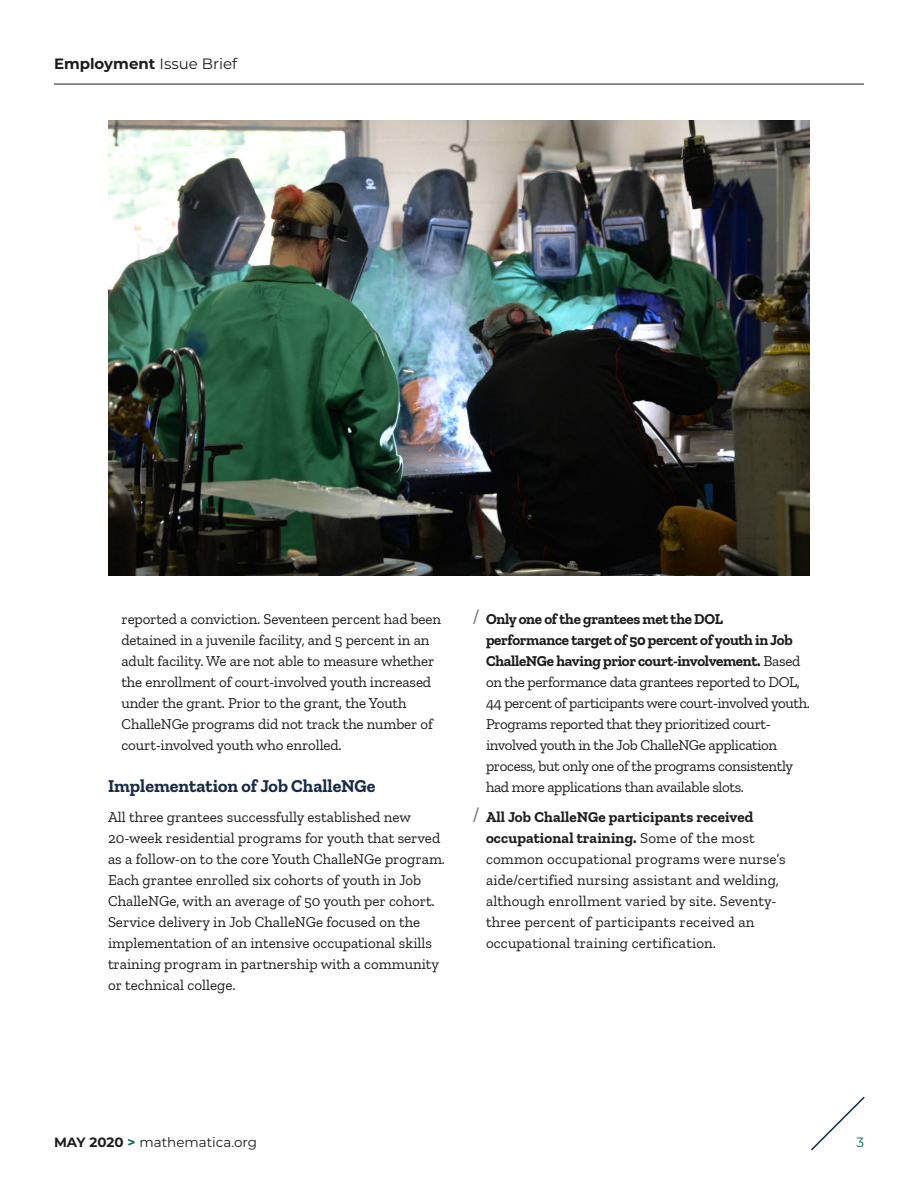
<style>
.page{position:relative;width:918px;height:1188px;background:#fff}
.page>*{position:absolute;margin:0;border:0;box-sizing:border-box;transform-origin:0 0}
.t1{font:700 18px "Zilla Slab";color:#182a47}
.t2{font:15px/21px "Zilla Slab";letter-spacing:-.01em;color:#1d1d1b}
.t3{font:15px/21px "Zilla Slab";letter-spacing:.01em;color:#1d1d1b}
.t4{font:700 15px "Montserrat";color:#1d1d1b}
.t5{font:13.5px "Montserrat";color:#1d1d1b}
.t6{font:13.5px "Montserrat";color:#006857}
.s1{font-weight:400}
.s2{font-size:21px;color:#7d7a7d}
.s3{font-weight:700}
.s4{font-weight:700;color:#006857}
</style>
<div class="page">
<svg style="left:811px;top:1096px;width:54px;height:55px"></svg>
<hr style="left:54px;top:84px;width:810px;height:1px;background:#1d1d1b">
<img style="left:108px;top:120px;width:702px;height:455px">
<p class="t4" style="left:54px;top:52px;width:185px">Employment <span class="s1">Issue Brief</span></p>
<p class="t2" style="left:122px;top:608px;width:321px">reported a conviction. Seventeen percent had been detained in a juvenile facility, and 5 percent in an adult facility. We are not able to measure whether the enrollment of court-involved youth increased under the grant. Prior to the grant, the Youth ChalleNGe programs did not track the number of court-involved youth who enrolled.</p>
<h2 class="t1" style="left:108px;top:775px;width:269px">Implementation of Job ChalleNGe</h2>
<p class="t2" style="left:108px;top:806px;width:339px">All three grantees successfully established new 20-week residential programs for youth that served as a follow-on to the core Youth ChalleNGe program.<br>Each grantee enrolled six cohorts of youth in Job ChalleNGe, with an average of 50 youth per cohort.<br>Service delivery in Job ChalleNGe focused on the implementation of an intensive occupational skills training program in partnership with a community or technical college.</p>
<p class="t2" style="left:486px;top:608px;width:326px;text-indent:-14px"><span class="s2">/</span> <span class="s3">Only one of the grantees met the DOL performance target of 50 percent of youth in Job ChalleNGe having prior court-involvement.</span> Based on the performance data grantees reported to DOL, 44 percent of participants were court-involved youth.<br>Programs reported that they prioritized court&shy;involved youth in the Job ChalleNGe application process, but only one of the programs consistently had more applications than available slots.</p>
<p class="t3" style="left:486px;top:806px;width:301px;text-indent:-14px"><span class="s2">/</span> <span class="s3">All Job ChalleNGe participants received occupational training.</span> Some of the most common occupational programs were nurse’s aide/certified nursing assistant and welding, although enrollment varied by site. Seventy&shy;three percent of participants received an occupational training certification.</p>
<p class="t5" style="left:54px;top:1133px;width:205px"><span class="s3">MAY 2020</span> <span class="s4">&gt;</span> mathematica.org</p>
<p class="t6" style="left:856px;top:1133px;width:9px">3</p>
</div>
